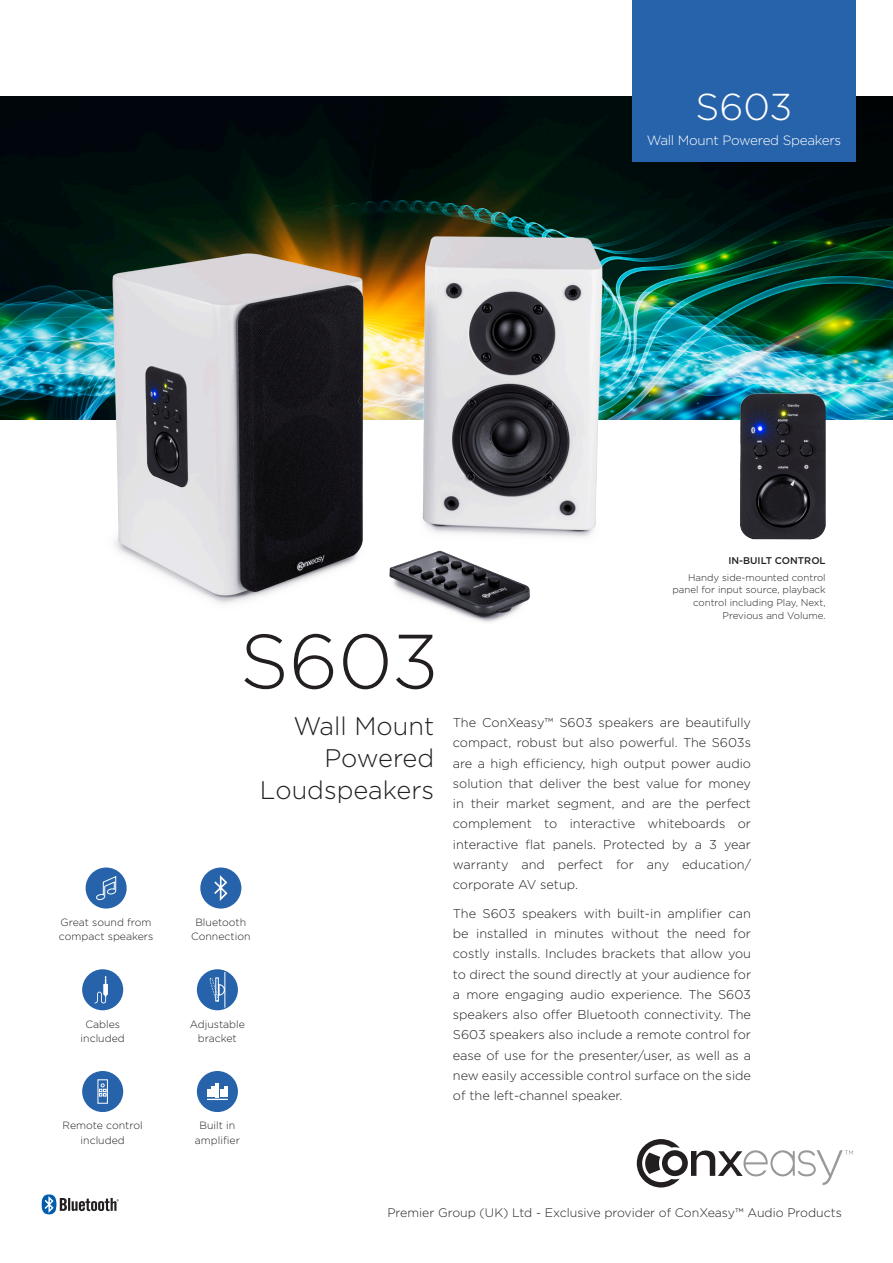
<style>
.page{position:relative;width:893px;height:1263px;background:#fff}
.page>*{position:absolute;margin:0;border:0;box-sizing:border-box;transform-origin:0 0}
.t1{font:300 76.65px "Gotham";color:#231f20}
.t2{font:300 37.35px "Gotham";color:#fff}
.t3{font:300 25.5px/32.4px "Gotham";color:#231f20;text-align:right}
.t4{font:300 13.5px "Gotham";letter-spacing:-.02em;color:#fff}
.t5{font:300 12.75px/20.2px "Gotham";color:#231f20;text-align:justify}
.t6{font:300 12.3px "Gotham";color:#231f20}
.t7{font:300 10.5px/14.2px "Gotham";color:#231f20;text-align:center}
.t8{font:300 9.75px/12.8px "Gotham";color:#231f20;text-align:right}
.t9{font:500 9.75px "Gotham";color:#231f20}
</style>
<div class="page">
<img style="left:0;top:97px;width:893px;height:322px">
<img style="left:4px;top:172px;width:658px;height:450px">
<div style="left:632px;top:0;width:224px;height:162px;background:#2763ab"></div>
<svg style="left:637px;top:1139px;width:216px;height:48px"></svg>
<img style="left:739px;top:393px;width:87px;height:147px">
<div style="left:82px;top:969px;width:41px;height:41px;background:#2763ab;border-radius:50%"></div>
<svg style="left:95px;top:976px;width:13px;height:27px"></svg>
<div style="left:197px;top:969px;width:41px;height:41px;background:#2763ab;border-radius:50%"></div>
<svg style="left:209px;top:972px;width:17px;height:36px"></svg>
<div style="left:200px;top:867px;width:41px;height:41px;background:#2763ab;border-radius:50%"></div>
<svg style="left:214px;top:875px;width:14px;height:26px"></svg>
<div style="left:86px;top:867px;width:41px;height:41px;background:#2763ab;border-radius:50%"></div>
<svg style="left:96px;top:876px;width:21px;height:24px"></svg>
<div style="left:82px;top:1071px;width:41px;height:41px;background:#2763ab;border-radius:50%"></div>
<svg style="left:97px;top:1079px;width:11px;height:25px"></svg>
<div style="left:197px;top:1071px;width:41px;height:41px;background:#2763ab;border-radius:50%"></div>
<hr style="left:211px;top:1086px;width:4px;height:11px;background:#fff">
<hr style="left:216px;top:1083px;width:3px;height:14px;background:#fff">
<svg style="left:207px;top:1089px;width:21px;height:11px"></svg>
<hr style="left:224px;top:1086px;width:4px;height:11px;background:#fff">
<svg style="left:42px;top:1194px;width:77px;height:20px"></svg>
<p class="t2" style="left:695px;top:83px;width:98px">S603</p>
<p class="t4" style="left:647px;top:132px;width:196px">Wall Mount Powered Speakers</p>
<p class="t1" style="left:240px;top:613px;width:200px">S603</p>
<p class="t3" style="left:260px;top:709px;width:176px">Wall Mount<br>Powered<br>Loudspeakers</p>
<p class="t7" style="left:59px;top:915px;width:96px;text-align:left">Great sound from compact speakers</p>
<p class="t7" style="left:191px;top:915px;width:61px">Bluetooth<br>Connection</p>
<p class="t7" style="left:81px;top:1016px;width:46px">Cables included</p>
<p class="t7" style="left:190px;top:1016px;width:57px">Adjustable bracket</p>
<p class="t7" style="left:63px;top:1118px;width:82px">Remote control included</p>
<p class="t7" style="left:195px;top:1118px;width:46px">Built in amplifier</p>
<p class="t9" style="left:728px;top:554px;width:99px">IN-BUILT CONTROL</p>
<p class="t8" style="left:672px;top:571px;width:155px">Handy side-mounted control panel for input source, playback control including Play, Next,<br>Previous and Volume.</p>
<p class="t5" style="left:453px;top:712px;width:300px">The ConXeasy™ S603 speakers are beautifully compact, robust but also powerful. The S603s are a high efficiency, high output power audio solution that deliver the best value for money in their market segment, and are the perfect complement to interactive whiteboards or interactive flat panels. Protected by a 3 year warranty and perfect for any education/ corporate AV setup.</p>
<p class="t5" style="left:453px;top:903px;width:300px">The S603 speakers with built-in amplifier can be installed in minutes without the need for costly installs. Includes brackets that allow you to direct the sound directly at your audience for a more engaging audio experience. The S603 speakers also offer Bluetooth connectivity. The S603 speakers also include a remote control for ease of use for the presenter/user, as well as a new easily accessible control surface on the side of the left-channel speaker.</p>
<p class="t6" style="left:387px;top:1205px;width:456px">Premier Group (UK) Ltd - Exclusive provider of ConXeasy™ Audio Products</p>
</div>
